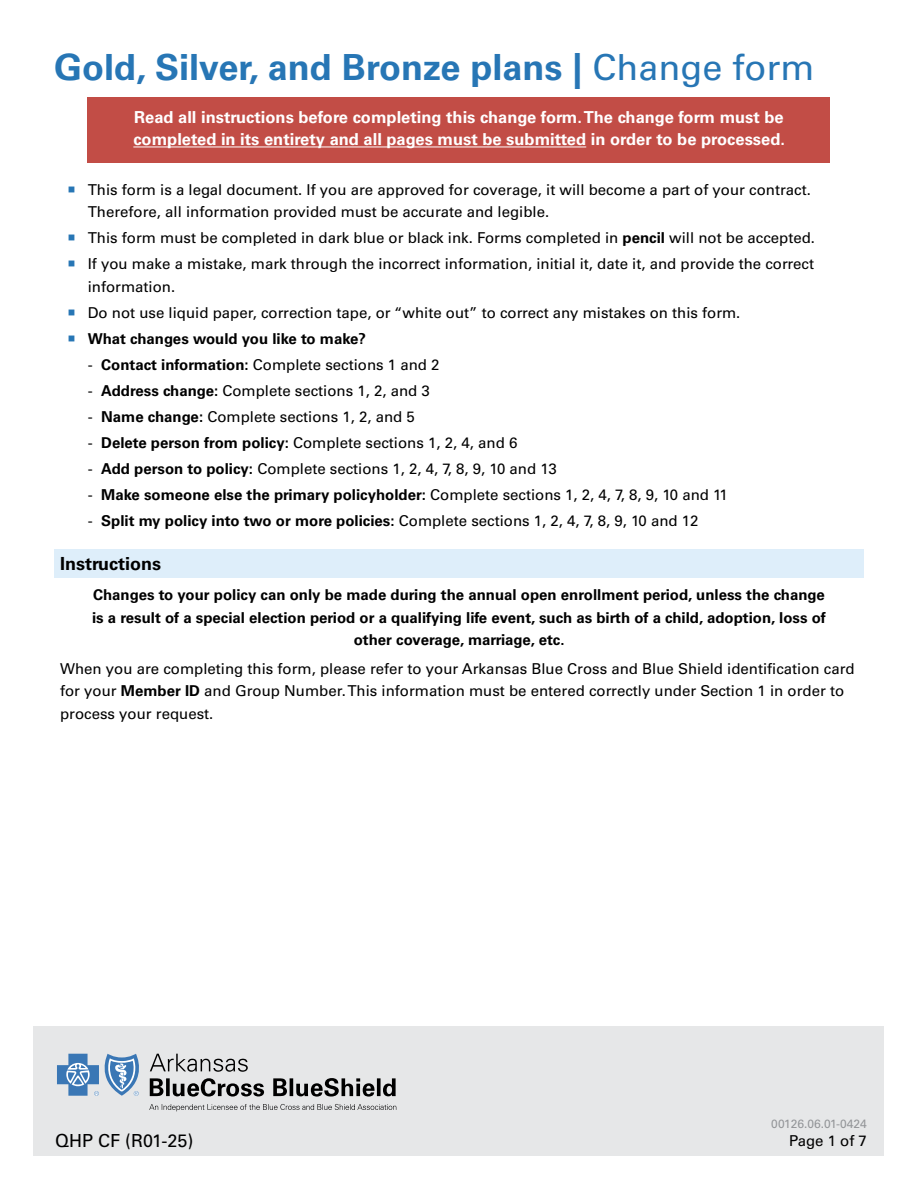
<style>
.page{position:relative;width:918px;height:1188px;background:#fff}
.page>*{position:absolute;margin:0;border:0;box-sizing:border-box;transform-origin:0 0}
.Title_of_document{font:700 36px "Univers LT Std";color:#2776b5}
.t1{font:18px "Univers LT Std";color:#000}
.Section_divider_-_after_content{font:700 18px "Univers LT Std";color:#000}
.Callout_box{font:700 16.5px/22.5px "Univers LT Std";color:#fff}
.t2{font:15px/22.5px "Univers LT Std";color:#000}
.t3{font:700 15px/22.5px "Univers LT Std";color:#000;text-align:center}
.t4{font:12px "Univers LT Std";color:#939598}
.s1{font-weight:400}
.s2{color:#2776b5}
.s3{font-weight:700}
</style>
<div class="page">
<div style="left:34px;top:1026px;width:850px;height:130px;background:#e6e7e8"></div>
<svg style="left:57px;top:1054px;width:339px;height:43px"></svg>
<svg style="left:149px;top:1104px;width:247px;height:7px"></svg>
<div style="left:88px;top:97px;width:742px;height:66px;background:#c24d46"></div>
<hr style="left:133px;top:147px;width:453px;height:1px;background:#fff">
<div style="left:54px;top:549px;width:810px;height:29px;background:#deeefa"></div>
<p class="Title_of_document" style="left:54px;top:46px;width:762px">Gold, Silver, and Bronze plans | <span class="s1">Change form</span></p>
<p class="Callout_box" style="left:133px;top:106px;width:653px">Read all instructions before completing this change form. The change form must be completed in its entirety and all pages must be submitted in order to be processed.</p>
<p class="t2" style="left:88px;top:178px;width:725px;text-indent:-20px"><span class="s2">○</span> This form is a legal document. If you are approved for coverage, it will become a part of your contract.<br>Therefore, all information provided must be accurate and legible.</p>
<p class="t2" style="left:68px;top:227px;width:749px"><span class="s2">○</span> This form must be completed in dark blue or black ink. Forms completed in <span class="s3">pencil</span> will not be accepted.</p>
<p class="t2" style="left:88px;top:253px;width:728px;text-indent:-20px"><span class="s2">○</span> If you make a mistake, mark through the incorrect information, initial it, date it, and provide the correct information.</p>
<p class="t2" style="left:68px;top:301px;width:675px"><span class="s2">○</span> Do not use liquid paper, correction tape, or “white out” to correct any mistakes on this form.</p>
<p class="t3" style="left:68px;top:327px;width:300px"><span class="s2">○</span> What changes would you like to make?</p>
<p class="t2" style="left:88px;top:353px;width:353px">- <span class="s3">Contact information:</span> Complete sections 1 and 2</p>
<p class="t2" style="left:88px;top:379px;width:344px">- <span class="s3">Address change:</span> Complete sections 1, 2, and 3</p>
<p class="t2" style="left:88px;top:405px;width:329px">- <span class="s3">Name change:</span> Complete sections 1, 2, and 5</p>
<p class="t2" style="left:88px;top:431px;width:431px">- <span class="s3">Delete person from policy:</span> Complete sections 1, 2, 4, and 6</p>
<p class="t2" style="left:88px;top:457px;width:471px">- <span class="s3">Add person to policy:</span> Complete sections 1, 2, 4, 7, 8, 9, 10 and 13</p>
<p class="t3" style="left:88px;top:483px;width:642px"><span class="s1">-</span> Make someone else the primary policyholder: <span class="s1">Complete sections 1, 2, 4, 7, 8, 9, 10 and 11</span></p>
<p class="t2" style="left:88px;top:509px;width:612px">- <span class="s3">Split my policy into two or more policies:</span> Complete sections 1, 2, 4, 7, 8, 9, 10 and 12</p>
<p class="Section_divider_-_after_content" style="left:60px;top:553px;width:103px">Instructions</p>
<p class="t3" style="left:92px;top:584px;width:735px">Changes to your policy can only be made during the annual open enrollment period, unless the change is a result of a special election period or a qualifying life event, such as birth of a child, adoption, loss of other coverage, marriage, etc.</p>
<p class="t2" style="left:60px;top:657px;width:796px">When you are completing this form, please refer to your Arkansas Blue Cross and Blue Shield identification card for your <span class="s3">Member ID</span> and Group Number. This information must be entered correctly under Section 1 in order to process your request.</p>
<p class="t4" style="left:771px;top:1116px;width:97px">00126.06.01-0424</p>
<p class="t1" style="left:55px;top:1130px;width:140px">QHP CF (R01-25)</p>
<p class="t2" style="left:789px;top:1130px;width:79px">Page 1 of 7</p>
</div>
